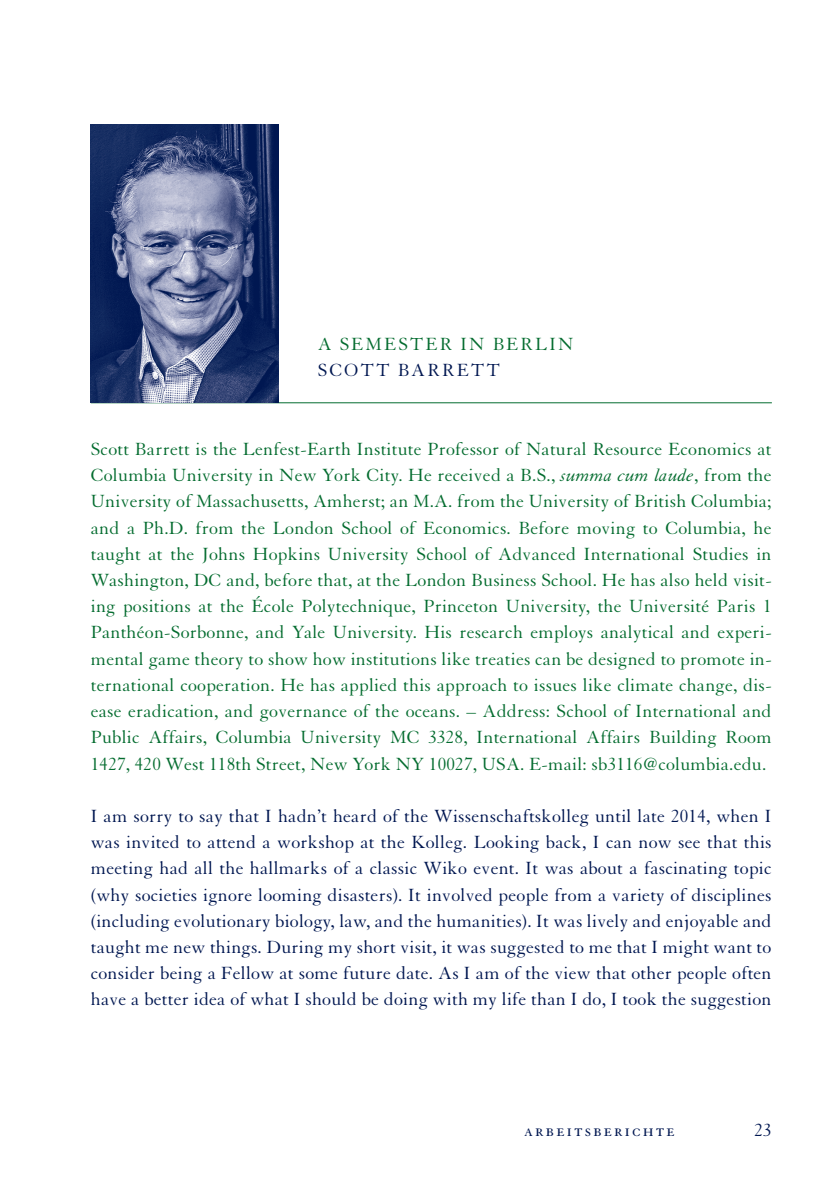
<style>
.page{position:relative;width:840px;height:1191px;background:#fff}
.page>*{position:absolute;margin:0;border:0;box-sizing:border-box;transform-origin:0 0}
.t1{font:19.2px/26.2px "Granjon";letter-spacing:.01em;color:#046c2f;text-align:justify}
.t2{font:19.2px/26.2px "Granjon";letter-spacing:.01em;color:#001751;text-align:justify}
.t3{font:19.2px "Granjon";letter-spacing:.11em;color:#046c2f}
.t4{font:19.2px "Granjon SC";letter-spacing:.1em;color:#001751}
.t5{font:19.2px "Granjon";letter-spacing:.11em;color:#001751}
.s1{font-style:italic}
</style>
<div class="page">
<hr style="left:91px;top:402px;width:680px;height:1px;background:#046c2f">
<img style="left:91px;top:125px;width:187px;height:277px">
<p class="t3" style="left:317px;top:334px;width:257px">A SEMESTER IN BERLIN</p>
<p class="t5" style="left:317px;top:360px;width:184px">SCOTT BARRETT</p>
<p class="t1" style="left:91px;top:436px;width:682px">Scott Barrett is the Lenfest-Earth Institute Professor of Natural Resource Economics at Columbia University in New York City. He received a B.S., <span class="s1">summa cum laude</span>, from the University of Massachusetts, Amherst; an M.A. from the University of British Columbia; and a Ph.D. from the London School of Economics. Before moving to Columbia, he taught at the Johns Hopkins University School of Advanced International Studies in Washington, DC and, before that, at the London Business School. He has also held visit&shy;ing positions at the École Polytechnique, Princeton University, the Université Paris 1<br>Panthéon-Sorbonne, and Yale University. His research employs analytical and experi&shy;mental game theory to show how institutions like treaties can be designed to promote in&shy;ternational cooperation. He has applied this approach to issues like climate change, dis&shy;ease eradication, and governance of the oceans. – Address: School of International and Public Affairs, Columbia University MC 3328, International Affairs Building Room 1427, 420 West 118th Street, New York NY 10027, USA. E-mail: sb3116@columbia.edu.</p>
<p class="t2" style="left:91px;top:803px;width:682px">I am sorry to say that I hadn’t heard of the Wissenschaftskolleg until late 2014, when I was invited to attend a workshop at the Kolleg. Looking back, I can now see that this meeting had all the hallmarks of a classic Wiko event. It was about a fascinating topic (why societies ignore looming disasters). It involved people from a variety of disciplines (including evolutionary biology, law, and the humanities). It was lively and enjoyable and taught me new things. During my short visit, it was suggested to me that I might want to consider being a Fellow at some future date. As I am of the view that other people often have a better idea of what I should be doing with my life than I do, I took the suggestion</p>
<p class="t4" style="left:524px;top:1120px;width:152px">arbeitsberichte</p>
<p class="t2" style="left:754px;top:1117px;width:19px">23</p>
</div>
